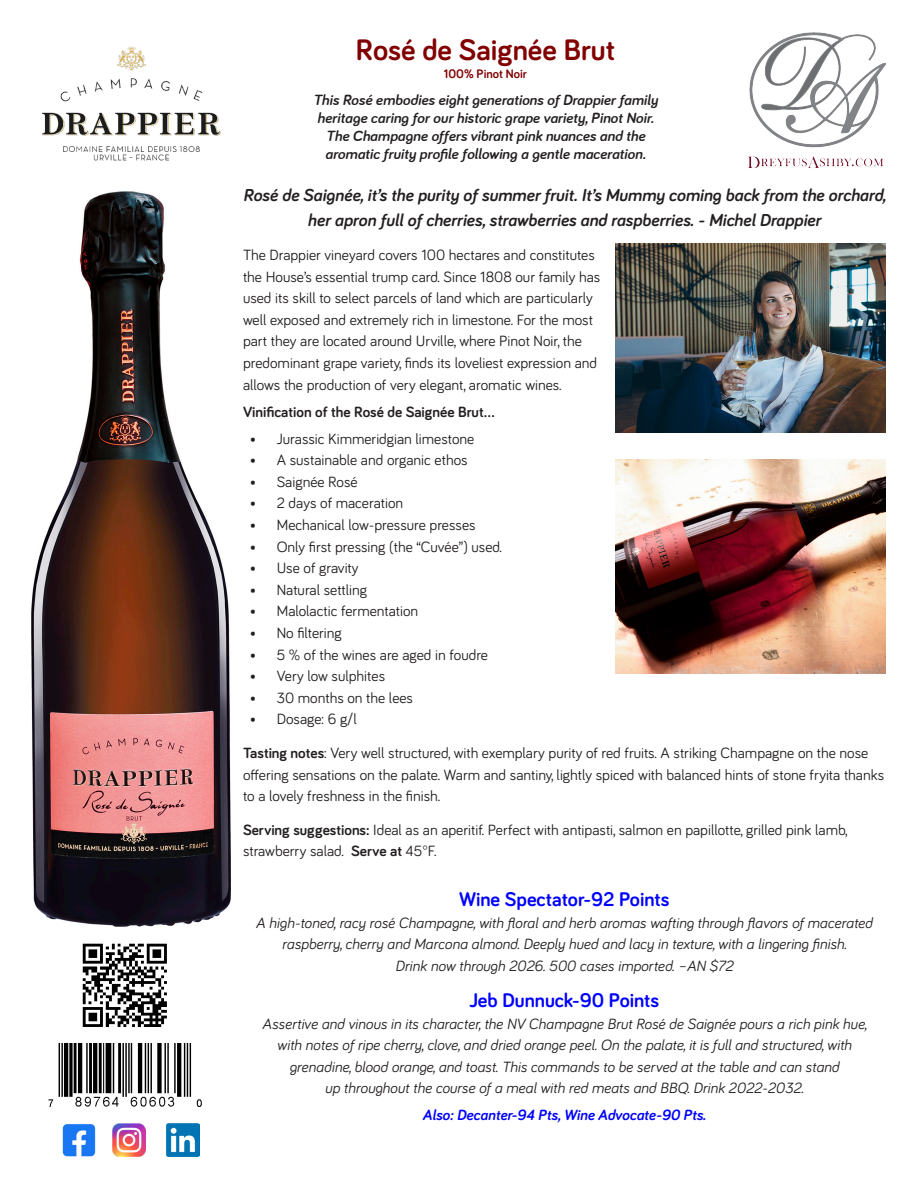
<style>
.page{position:relative;width:918px;height:1188px;background:#fff}
.page>*{position:absolute;margin:0;border:0;box-sizing:border-box;transform-origin:0 0}
.t1{font:700 30.6px "Bariol";color:#810000}
.t2{font:700 20.4px "Bariol";color:#00f}
.t3{font:italic 700 17.85px/25.2px "Bariol";color:#231f20;text-align:center}
.t4{font:15.3px/21.6px "Bariol";color:#231f20}
.t5{font:italic 15.3px/21.6px "Bariol";color:#231f20;text-align:center}
.t6{font:italic 700 15.3px "Bariol";color:#231f20}
.t7{font:italic 700 15.3px "Bariol";color:#00f}
.t8{font:700 15.3px "Bariol";color:#231f20}
.t9{font:700 12.75px "Bariol";color:#810000}
.s1{font-weight:700}
</style>
<div class="page">
<img style="left:48px;top:1044px;width:154px;height:63px">
<img style="left:32px;top:192px;width:198px;height:734px">
<img style="left:82px;top:943px;width:85px;height:84px">
<img style="left:616px;top:459px;width:270px;height:214px">
<img style="left:616px;top:243px;width:270px;height:190px">
<img style="left:42px;top:46px;width:179px;height:115px">
<img style="left:748px;top:32px;width:138px;height:136px">
<img style="left:63px;top:1124px;width:32px;height:32px">
<img style="left:113px;top:1124px;width:32px;height:32px">
<img style="left:167px;top:1124px;width:32px;height:32px">
<p class="t1" style="left:356px;top:29px;width:261px">Rosé de Saignée Brut</p>
<p class="t9" style="left:444px;top:65px;width:85px">100% Pinot Noir</p>
<p class="t6" style="left:313px;top:92px;width:346px">This Rosé embodies eight generations of Drappier family</p>
<p class="t6" style="left:317px;top:110px;width:338px">heritage caring for our historic grape variety, Pinot Noir.</p>
<p class="t6" style="left:326px;top:128px;width:321px">The Champagne offers vibrant pink nuances and the</p>
<p class="t6" style="left:325px;top:146px;width:322px">aromatic fruity profile following a gentle maceration.</p>
<p class="t3" style="left:243px;top:182px;width:645px">Rosé de Saignée, it’s the purity of summer fruit. It’s Mummy coming back from the orchard, her apron full of cherries, strawberries and raspberries. - Michel Drappier</p>
<p class="t4" style="left:243px;top:243px;width:359px">The Drappier vineyard covers 100 hectares and constitutes the House’s essential trump card. Since 1808 our family has used its skill to select parcels of land which are particularly well exposed and extremely rich in limestone. For the most part they are located around Urville, where Pinot Noir, the predominant grape variety, finds its loveliest expression and allows the production of very elegant, aromatic wines.</p>
<p class="t8" style="left:243px;top:401px;width:253px">Vinification of the Rosé de Saignée Brut...</p>
<p class="t4" style="left:250px;top:427px;width:226px">• Jurassic Kimmeridgian limestone</p>
<p class="t4" style="left:250px;top:448px;width:219px">• A sustainable and organic ethos</p>
<p class="t4" style="left:250px;top:470px;width:109px">• Saignée Rosé</p>
<p class="t4" style="left:250px;top:492px;width:155px">• 2 days of maceration</p>
<p class="t4" style="left:250px;top:513px;width:227px">• Mechanical low-pressure presses</p>
<p class="t4" style="left:250px;top:535px;width:254px">• Only first pressing (the “Cuvée”) used.</p>
<p class="t4" style="left:250px;top:556px;width:110px">• Use of gravity</p>
<p class="t4" style="left:250px;top:578px;width:119px">• Natural settling</p>
<p class="t4" style="left:250px;top:600px;width:170px">• Malolactic fermentation</p>
<p class="t4" style="left:250px;top:621px;width:94px">• No filtering</p>
<p class="t4" style="left:250px;top:643px;width:240px">• 5 % of the wines are aged in foudre</p>
<p class="t4" style="left:250px;top:664px;width:137px">• Very low sulphites</p>
<p class="t4" style="left:250px;top:686px;width:165px">• 30 months on the lees</p>
<p class="t4" style="left:250px;top:708px;width:109px">• Dosage: 6 g/l</p>
<p class="t4" style="left:243px;top:741px;width:643px"><span class="s1">Tasting notes</span>: Very well structured, with exemplary purity of red fruits. A striking Champagne on the nose offering sensations on the palate. Warm and santiny, lightly spiced with balanced hints of stone fryita thanks to a lovely freshness in the finish.</p>
<p class="t4" style="left:243px;top:818px;width:606px"><span class="s1">Serving suggestions:</span> Ideal as an aperitif. Perfect with antipasti, salmon en papillotte, grilled pink lamb, strawberry salad. <span class="s1">Serve at</span> 45°F.</p>
<p class="t2" style="left:459px;top:885px;width:212px">Wine Spectator-92 Points</p>
<p class="t5" style="left:256px;top:911px;width:618px">A high-toned, racy rosé Champagne, with floral and herb aromas wafting through flavors of macerated raspberry, cherry and Marcona almond. Deeply hued and lacy in texture, with a lingering finish.</p>
<p class="t5" style="left:395px;top:954px;width:340px">Drink now through 2026. 500 cases imported. –AN $72</p>
<p class="t2" style="left:469px;top:986px;width:191px">Jeb Dunnuck-90 Points</p>
<p class="t5" style="left:262px;top:1012px;width:606px">Assertive and vinous in its character, the NV Champagne Brut Rosé de Saignée pours a rich pink hue,</p>
<p class="t5" style="left:277px;top:1033px;width:576px">with notes of ripe cherry, clove, and dried orange peel. On the palate, it is full and structured, with</p>
<p class="t5" style="left:289px;top:1055px;width:551px">grenadine, blood orange, and toast. This commands to be served at the table and can stand</p>
<p class="t5" style="left:325px;top:1077px;width:480px">up throughout the course of a meal with red meats and BBQ. Drink 2022-2032.</p>
<p class="t7" style="left:423px;top:1105px;width:285px">Also: Decanter-94 Pts, Wine Advocate-90 Pts.</p>
</div>
